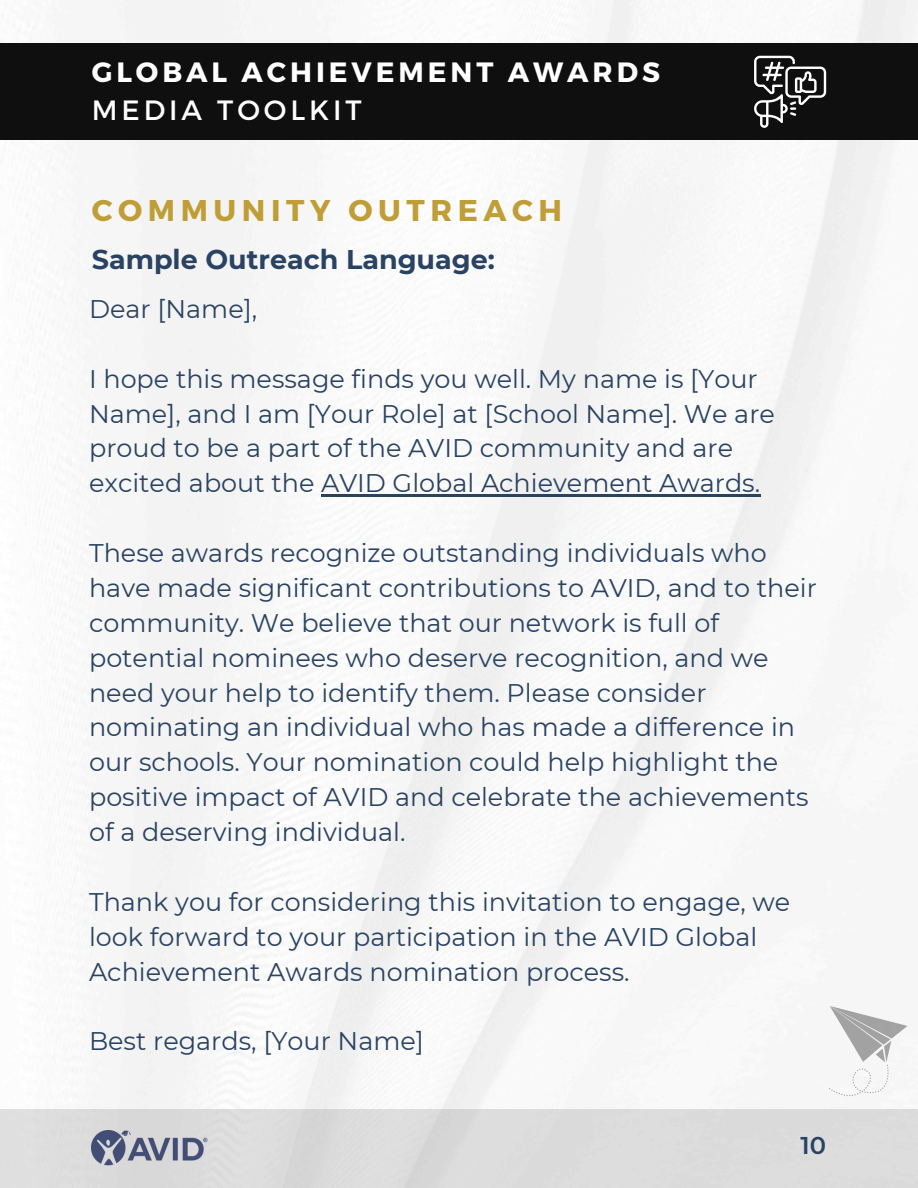
<style>
.page{position:relative;width:918px;height:1188px;background:#fff}
.page>*{position:absolute;margin:0;border:0;box-sizing:border-box;transform-origin:0 0}
.t1{font:700 30px "Montserrat";letter-spacing:.185em;color:#bf9e37}
.t2{font:700 27.9px/38.2px "Montserrat";letter-spacing:.14em;color:#fff}
.t3{font:700 27px "Montserrat";color:#2a4362}
.t4{font:25.5px/34.8px "Montserrat";color:#2a4362}
.t5{font:600 24.3px "Montserrat";color:#2a4362}
.s1{font-weight:400}
</style>
<div class="page">
<img style="left:0;top:0;width:918px;height:1109px">
<div style="left:0;top:44px;width:918px;height:96px;background:#0f0f10"></div>
<div style="left:0;top:1109px;width:918px;height:79px;background:#dcdcdc"></div>
<svg style="left:754px;top:56px;width:72px;height:72px"></svg>
<svg style="left:829px;top:1006px;width:79px;height:90px"></svg>
<hr style="left:321px;top:495px;width:439px;height:2px;background:#2a4362">
<p class="t2" style="left:92px;top:51px;width:570px">GLOBAL ACHIEVEMENT AWARDS<br><span class="s1">MEDIA TOOLKIT</span></p>
<p class="t1" style="left:92px;top:191px;width:472px">COMMUNITY OUTREACH</p>
<h2 class="t3" style="left:92px;top:243px;width:405px">Sample Outreach Language:</h2>
<h3 class="t4" style="left:89px;top:291px;width:170px">Dear [Name],</h3>
<p class="t4" style="left:89px;top:361px;width:687px">I hope this message finds you well. My name is [Your Name], and I am [Your Role] at [School Name]. We are proud to be a part of the AVID community and are excited about the AVID Global Achievement Awards.</p>
<p class="t4" style="left:89px;top:535px;width:729px">These awards recognize outstanding individuals who have made significant contributions to AVID, and to their community. We believe that our network is full of potential nominees who deserve recognition, and we need your help to identify them. Please consider nominating an individual who has made a difference in our schools. Your nomination could help highlight the positive impact of AVID and celebrate the achievements of a deserving individual.</p>
<p class="t4" style="left:89px;top:884px;width:703px">Thank you for considering this invitation to engage, we look forward to your participation in the AVID Global<br>Achievement Awards nomination process.</p>
<p class="t4" style="left:89px;top:1024px;width:336px">Best regards, [Your Name]</p>
<h1 class="t5" style="left:801px;top:1131px;width:27px">10</h1>
</div>
